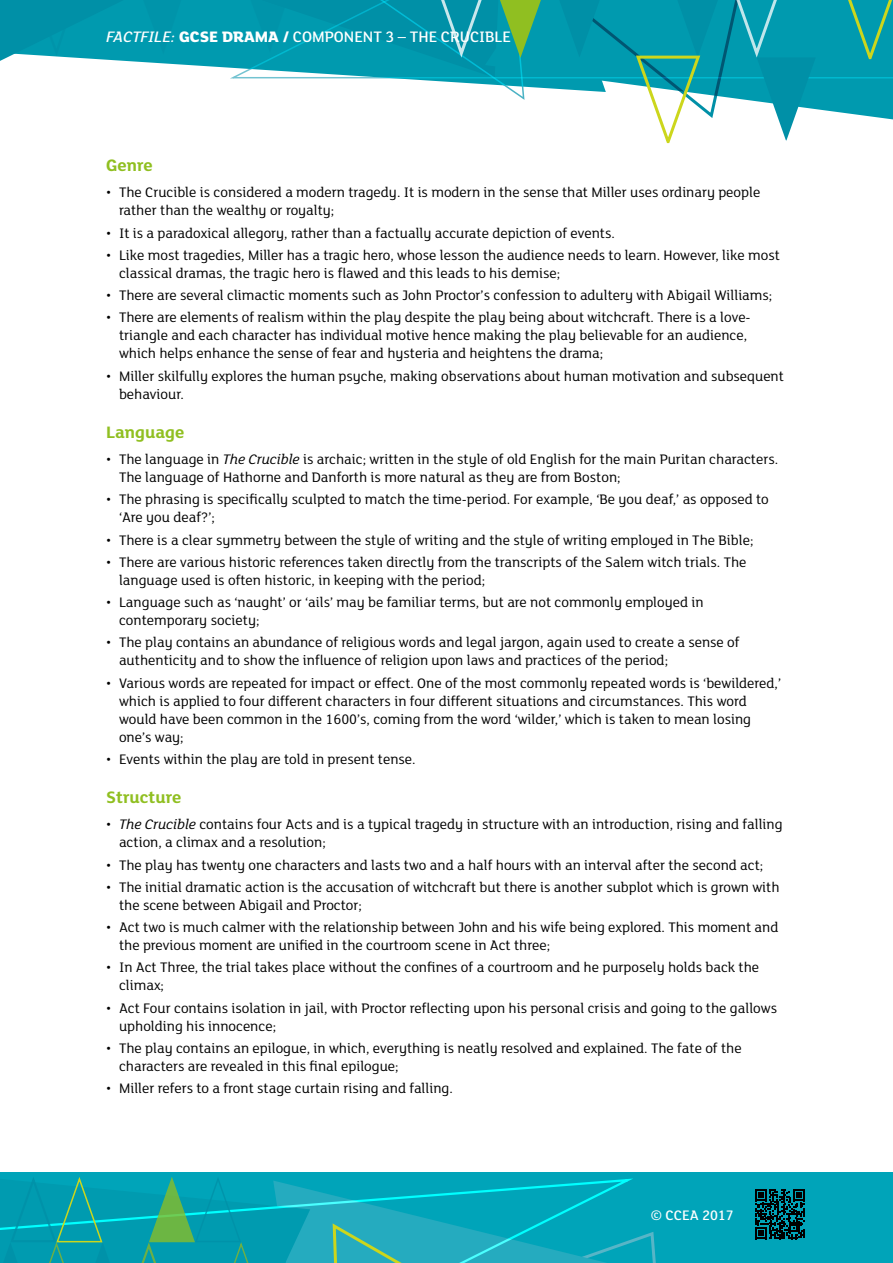
<style>
.page{position:relative;width:893px;height:1263px;background:#fff}
.page>*{position:absolute;margin:0;border:0;box-sizing:border-box;transform-origin:0 0}
.t1{font:700 18px "FS Lola";color:#90bf21}
.t2{font:800 16.5px "FS Lola";color:#fff}
.t3{font:500 16.5px "FS Lola";color:#fff}
.t4{font:15px/18px "FS Lola";color:#000}
.t5{font:500 15px "FS Lola";color:#fff}
.s1{font-weight:800}
.s2{font-weight:500;font-style:italic}
.s3{font-weight:500}
.s4{font-style:italic}
</style>
<div class="page">
<div style="left:0;top:1172px;width:893px;height:91px;background:#00a4b9"></div>
<div style="left:189px;top:0;width:36px;height:68px;background:#009aaf"></div>
<svg style="left:0;top:0;width:189px;height:65px;background:#169fb3"></svg>
<svg style="left:225px;top:0;width:668px;height:144px"></svg>
<svg style="left:0;top:1177px;width:805px;height:86px"></svg>
<p class="t3" style="left:200px;top:26px;width:313px"><span class="s1">SE DRAMA /</span> COMPONENT 3 – THE CRUCIBLE</p>
<p class="t2" style="left:107px;top:26px;width:357px"><span class="s2">FACTFILE:</span> GCE HISTORY OF ART / <span class="s3">ARCHITECTURE</span></p>
<p class="t1" style="left:106px;top:153px;width:48px">Genre</p>
<p class="t4" style="left:119px;top:183px;width:643px;text-indent:-13px">• The Crucible is considered a modern tragedy. It is modern in the sense that Miller uses ordinary people rather than the wealthy or royalty;</p>
<p class="t4" style="left:106px;top:223px;width:510px">• It is a paradoxical allegory, rather than a factually accurate depiction of events.</p>
<p class="t4" style="left:119px;top:245px;width:662px;text-indent:-13px">• Like most tragedies, Miller has a tragic hero, whose lesson the audience needs to learn. However, like most classical dramas, the tragic hero is flawed and this leads to his demise;</p>
<p class="t4" style="left:106px;top:286px;width:668px">• There are several climactic moments such as John Proctor’s confession to adultery with Abigail Williams;</p>
<p class="t4" style="left:119px;top:308px;width:633px;text-indent:-13px">• There are elements of realism within the play despite the play being about witchcraft. There is a love&shy;triangle and each character has individual motive hence making the play believable for an audience, which helps enhance the sense of fear and hysteria and heightens the drama;</p>
<p class="t4" style="left:119px;top:366px;width:666px;text-indent:-13px">• Miller skilfully explores the human psyche, making observations about human motivation and subsequent behaviour.</p>
<p class="t1" style="left:106px;top:419px;width:80px">Language</p>
<p class="t4" style="left:119px;top:450px;width:661px;text-indent:-13px">• The language in <span class="s4">The Crucible</span> is archaic; written in the style of old English for the main Puritan characters.<br>The language of Hathorne and Danforth is more natural as they are from Boston;</p>
<p class="t4" style="left:119px;top:490px;width:651px;text-indent:-13px">• The phrasing is specifically sculpted to match the time-period. For example, ‘Be you deaf,’ as opposed to ‘Are you deaf?’;</p>
<p class="t4" style="left:106px;top:530px;width:649px">• There is a clear symmetry between the style of writing and the style of writing employed in The Bible;</p>
<p class="t4" style="left:119px;top:552px;width:629px;text-indent:-13px">• There are various historic references taken directly from the transcripts of the Salem witch trials. The language used is often historic, in keeping with the period;</p>
<p class="t4" style="left:119px;top:593px;width:586px;text-indent:-13px">• Language such as ‘naught’ or ‘ails’ may be familiar terms, but are not commonly employed in contemporary society;</p>
<p class="t4" style="left:119px;top:633px;width:622px;text-indent:-13px">• The play contains an abundance of religious words and legal jargon, again used to create a sense of authenticity and to show the influence of religion upon laws and practices of the period;</p>
<p class="t4" style="left:119px;top:673px;width:664px;text-indent:-13px">• Various words are repeated for impact or effect. One of the most commonly repeated words is ‘bewildered,’ which is applied to four different characters in four different situations and circumstances. This word would have been common in the 1600’s, coming from the word ‘wilder,’ which is taken to mean losing one’s way;</p>
<p class="t4" style="left:106px;top:749px;width:311px">• Events within the play are told in present tense.</p>
<p class="t1" style="left:106px;top:785px;width:77px">Structure</p>
<p class="t4" style="left:119px;top:815px;width:665px;text-indent:-13px">• <span class="s4">The Crucible</span> contains four Acts and is a typical tragedy in structure with an introduction, rising and falling action, a climax and a resolution;</p>
<p class="t4" style="left:106px;top:855px;width:658px">• The play has twenty one characters and lasts two and a half hours with an interval after the second act;</p>
<p class="t4" style="left:119px;top:877px;width:662px;text-indent:-13px">• The initial dramatic action is the accusation of witchcraft but there is another subplot which is grown with the scene between Abigail and Proctor;</p>
<p class="t4" style="left:119px;top:918px;width:661px;text-indent:-13px">• Act two is much calmer with the relationship between John and his wife being explored. This moment and the previous moment are unified in the courtroom scene in Act three;</p>
<p class="t4" style="left:119px;top:958px;width:642px;text-indent:-13px">• In Act Three, the trial takes place without the confines of a courtroom and he purposely holds back the climax;</p>
<p class="t4" style="left:119px;top:998px;width:659px;text-indent:-13px">• Act Four contains isolation in jail, with Proctor reflecting upon his personal crisis and going to the gallows upholding his innocence;</p>
<p class="t4" style="left:119px;top:1038px;width:624px;text-indent:-13px">• The play contains an epilogue, in which, everything is neatly resolved and explained. The fate of the characters are revealed in this final epilogue;</p>
<p class="t4" style="left:106px;top:1079px;width:348px">• Miller refers to a front stage curtain rising and falling.</p>
<p class="t5" style="left:651px;top:1206px;width:84px">© CCEA 2017</p>
</div>
